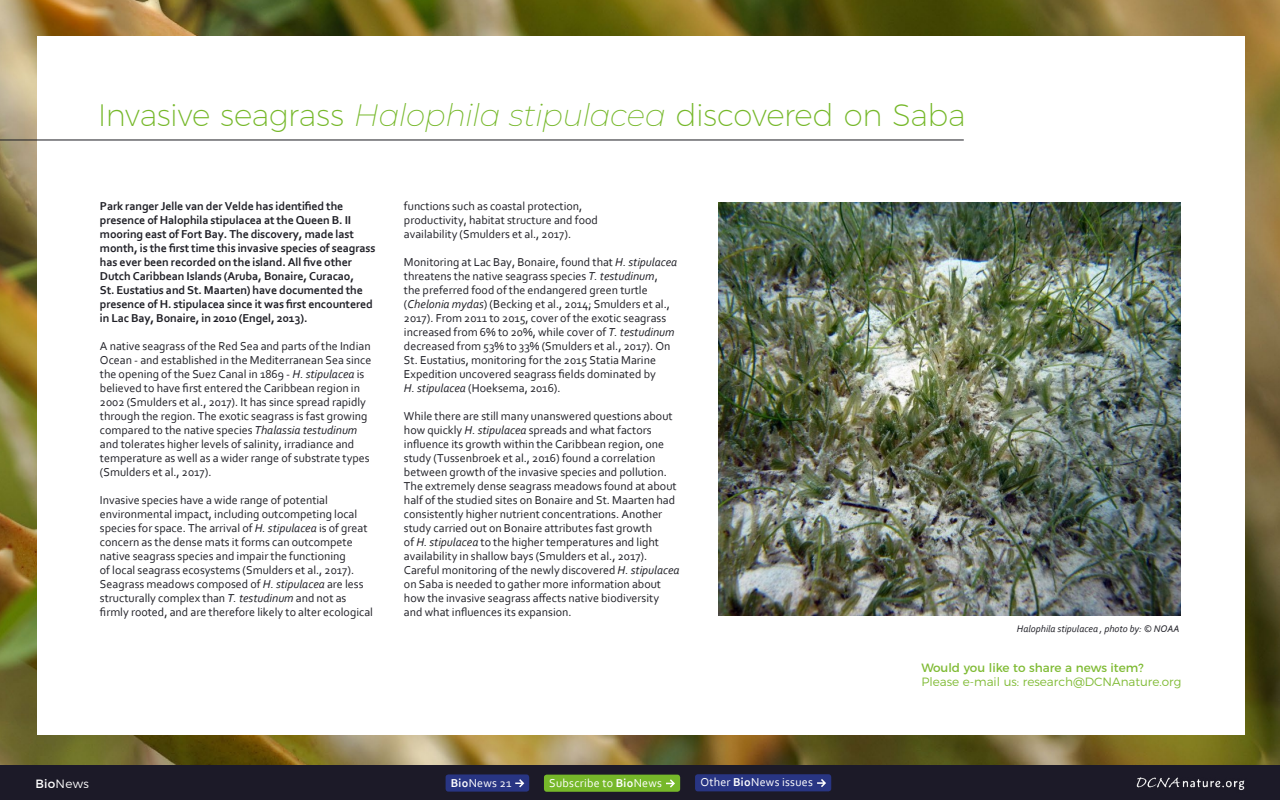
<style>
.page{position:relative;width:1280px;height:800px;background:#fff}
.page>*{position:absolute;margin:0;border:0;box-sizing:border-box;transform-origin:0 0}
.t1{font:200 31px "Montserrat";letter-spacing:-.01em;color:#76b82a}
.t2{font:12px/14px "Corbel";color:#202027}
.t3{font:700 12px/14px "Corbel";letter-spacing:-.01em;color:#202027}
.t4{font:12px "Corbel";letter-spacing:.02em;color:#fff}
.t5{font:300 12px "Montserrat";color:#80bb35}
.t6{font:12px "Montserrat";color:#80bb35}
.t7{font:300 12px "Montserrat";color:#fff}
.t8{font:italic 10px "Corbel";color:#202027}
.s1{font-style:italic}
.s2{font-weight:400}
.s3{font-weight:700}
</style>
<div class="page">
<img style="left:0;top:0;width:1280px;height:765px">
<div style="left:37px;top:36px;width:1208px;height:699px;background:#fff"></div>
<hr style="left:0;top:139px;width:964px;height:1px;background:#1a1a20">
<img style="left:718px;top:203px;width:463px;height:413px">
<div style="left:0;top:765px;width:1280px;height:35px;background:#1c1a28"></div>
<div style="left:695px;top:774px;width:136px;height:17px;background:#283583;border-radius:3px"></div>
<svg style="left:817px;top:779px;width:9px;height:8px"></svg>
<div style="left:544px;top:775px;width:136px;height:17px;background:#76b82a;border-radius:3px"></div>
<svg style="left:666px;top:779px;width:9px;height:9px"></svg>
<div style="left:446px;top:774px;width:83px;height:18px;background:#283583;border-radius:3px"></div>
<svg style="left:515px;top:779px;width:9px;height:8px"></svg>
<img style="left:1136px;top:777px;width:109px;height:13px">
<h1 class="t1" style="left:98px;top:91px;width:869px">Invasive seagrass <span class="s1">Halophila stipulacea</span> discovered on Saba</h1>
<p class="t3" style="left:100px;top:199px;width:277px">Park ranger Jelle van der Velde has identified the presence of Halophila stipulacea at the Queen B. II mooring east of Fort Bay. The discovery, made last month, is the first time this invasive species of seagrass has ever been recorded on the island. All five other Dutch Caribbean Islands (Aruba, Bonaire, Curacao,<br>St. Eustatius and St. Maarten) have documented the presence of H. stipulacea since it was first encountered in Lac Bay, Bonaire, in 2010 (Engel, 2013).</p>
<p class="t2" style="left:100px;top:339px;width:273px">A native seagrass of the Red Sea and parts of the Indian Ocean - and established in the Mediterranean Sea since the opening of the Suez Canal in 1869 - <span class="s1">H. stipulacea</span> is believed to have first entered the Caribbean region in 2002 (Smulders et al., 2017). It has since spread rapidly through the region. The exotic seagrass is fast growing compared to the native species <span class="s1">Thalassia testudinum </span>and tolerates higher levels of salinity, irradiance and temperature as well as a wider range of substrate types (Smulders et al., 2017).</p>
<p class="t2" style="left:100px;top:493px;width:275px">Invasive species have a wide range of potential environmental impact, including outcompeting local species for space. The arrival of <span class="s1">H. stipulacea</span> is of great concern as the dense mats it forms can outcompete native seagrass species and impair the functioning<br>of local seagrass ecosystems (Smulders et al., 2017).<br>Seagrass meadows composed of <span class="s1">H. stipulacea</span> are less structurally complex than <span class="s1">T. testudinum</span> and not as firmly rooted, and are therefore likely to alter ecological</p>
<p class="t2" style="left:404px;top:199px;width:195px">functions such as coastal protection, productivity, habitat structure and food availability (Smulders et al., 2017).</p>
<p class="t2" style="left:404px;top:255px;width:275px">Monitoring at Lac Bay, Bonaire, found that <span class="s1">H. stipulacea </span>threatens the native seagrass species <span class="s1">T. testudinum</span>, the preferred food of the endangered green turtle (<span class="s1">Chelonia mydas</span>) (Becking et al., 2014; Smulders et al., 2017). From 2011 to 2015, cover of the exotic seagrass increased from 6% to 20%, while cover of <span class="s1">T. testudinum </span>decreased from 53% to 33% (Smulders et al., 2017). On St. Eustatius, monitoring for the 2015 Statia Marine Expedition uncovered seagrass fields dominated by<br><span class="s1">H. stipulacea</span> (Hoeksema, 2016).</p>
<p class="t2" style="left:404px;top:409px;width:277px">While there are still many unanswered questions about how quickly <span class="s1">H. stipulacea</span> spreads and what factors influence its growth within the Caribbean region, one study (Tussenbroek et al., 2016) found a correlation between growth of the invasive species and pollution.<br>The extremely dense seagrass meadows found at about half of the studied sites on Bonaire and St. Maarten had consistently higher nutrient concentrations. Another study carried out on Bonaire attributes fast growth<br>of <span class="s1">H. stipulacea</span> to the higher temperatures and light availability in shallow bays (Smulders et al., 2017).<br>Careful monitoring of the newly discovered <span class="s1">H. stipulacea </span>on Saba is needed to gather more information about how the invasive seagrass affects native biodiversity and what influences its expansion.</p>
<p class="t7" style="left:36px;top:774px;width:55px"><span class="s2">Bio</span>News</p>
<p class="t4" style="left:451px;top:775px;width:62px"><span class="s3">Bio</span>News 21</p>
<p class="t4" style="left:549px;top:775px;width:114px">Subscribe to <span class="s3">Bio</span>News</p>
<p class="t4" style="left:700px;top:775px;width:114px">Other <span class="s3">Bio</span>News issues</p>
<p class="t8" style="left:1017px;top:623px;width:164px">Halophila stipulacea , photo by: © NOAA</p>
<p class="t6" style="left:921px;top:658px;width:224px">Would you like to share a news item?</p>
<p class="t5" style="left:921px;top:672px;width:262px">Please e-mail us: research@DCNAnature.org</p>
</div>
